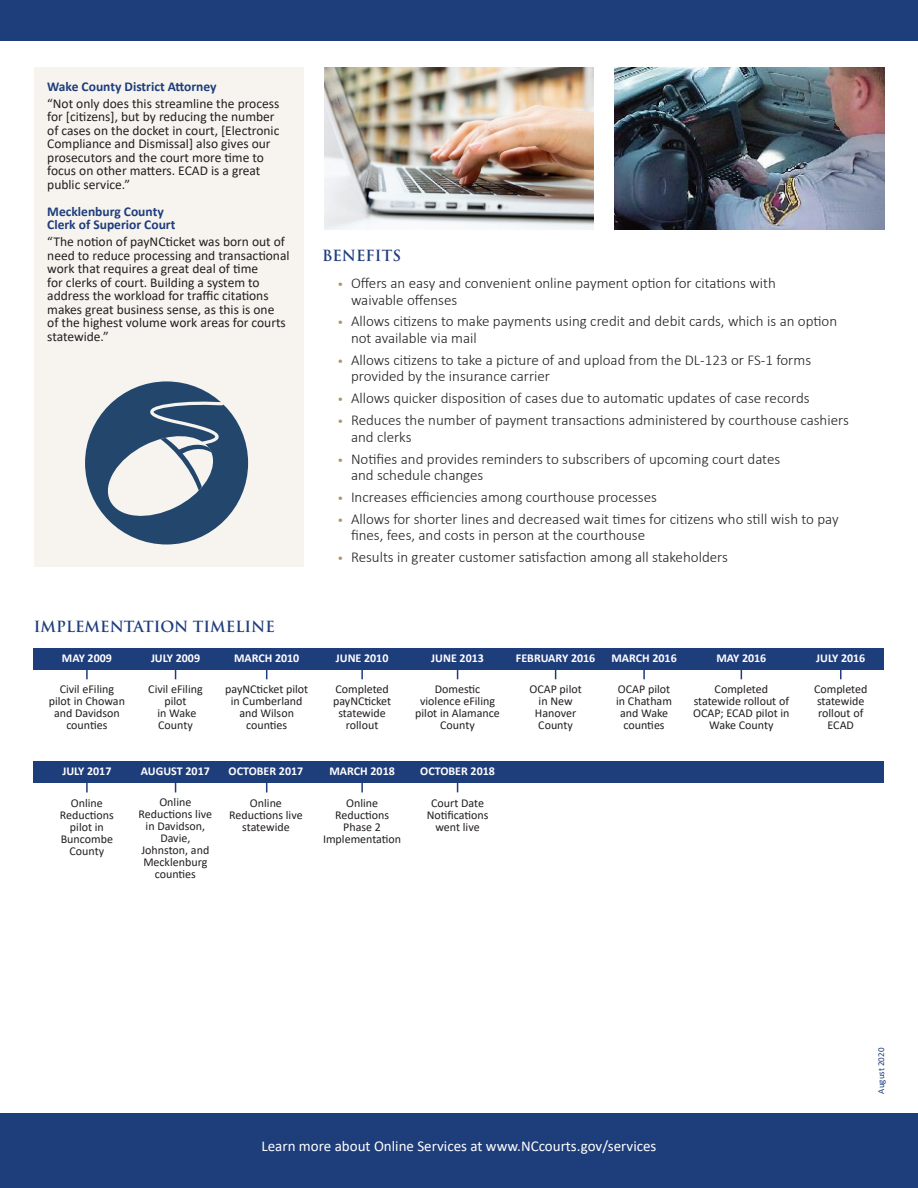
<style>
.page{position:relative;width:918px;height:1188px;background:#fff}
.page>*{position:absolute;margin:0;border:0;box-sizing:border-box;transform-origin:0 0}
.t1{font:300 93.15px "Frutiger LT Std";color:#231f20}
.t2{font:300 15px/16.5px "Calibri";color:#231f20}
.t3{font:15px "Calibri";color:#fff}
.t4{font:700 15px "Trajan Pro";color:#1e3d7b}
.t5{font:13.5px/13.5px "Calibri";color:#231f20}
.t6{font:700 13.5px/13.5px "Calibri";color:#1e3d7b}
.t7{font:12px/12px "Calibri";color:#231f20;text-align:center}
.t8{font:700 12px "Calibri";color:#fff}
.t9{font:9px "Calibri";color:#1e3d7b}
.s1{font-size:12px;color:#ae936c}
.s2{font-weight:700;font-size:101.25px;color:#143f6d}
</style>
<div class="page">
<svg style="left:86px;top:669px;width:2px;height:10px"></svg>
<svg style="left:361px;top:782px;width:2px;height:10px"></svg>
<div style="left:0;top:1114px;width:918px;height:74px;background:#1e3d7b"></div>
<div style="left:0;top:0;width:918px;height:40px;background:#1e3d7b"></div>
<div style="left:34px;top:648px;width:850px;height:21px;background:#1e3d7b"></div>
<div style="left:34px;top:761px;width:850px;height:21px;background:#1e3d7b"></div>
<svg style="left:361px;top:669px;width:2px;height:10px"></svg>
<svg style="left:643px;top:669px;width:2px;height:10px"></svg>
<svg style="left:840px;top:669px;width:2px;height:10px"></svg>
<svg style="left:86px;top:782px;width:2px;height:10px"></svg>
<img style="left:324px;top:68px;width:270px;height:162px">
<img style="left:614px;top:68px;width:270px;height:162px">
<svg style="left:34px;top:68px;width:270px;height:499px;fill:#f7f4f0"></svg>
<p class="t6" style="left:47px;top:80px;width:171px">Wake County District Attorney</p>
<p class="t5" style="left:47px;top:96px;width:234px">“Not only does this streamline the process for [citizens], but by reducing the number of cases on the docket in court, [Electronic Compliance and Dismissal] also gives our prosecutors and the court more time to focus on other matters. ECAD is a great public service.”</p>
<p class="t6" style="left:47px;top:204px;width:130px">Mecklenburg County<br>Clerk of Superior Court</p>
<p class="t5" style="left:47px;top:235px;width:244px">“The notion of payNCticket was born out of need to reduce processing and transactional work that requires a great deal of time<br>for clerks of court. Building a system to address the workload for traffic citations makes great business sense, as this is one<br>of the highest volume work areas for courts statewide.”</p>
<p class="t4" style="left:322px;top:246px;width:80px">BENEFITS</p>
<p class="t2" style="left:351px;top:275px;width:426px;text-indent:-13px"><span class="s1">•</span> Offers an easy and convenient online payment option for citations with waivable offenses</p>
<p class="t2" style="left:351px;top:313px;width:488px;text-indent:-14px"><span class="s1">•</span> Allows citizens to make payments using credit and debit cards, which is an option not available via mail</p>
<p class="t2" style="left:351px;top:351px;width:462px;text-indent:-14px"><span class="s1">•</span> Allows citizens to take a picture of and upload from the DL-123 or FS-1 forms provided by the insurance carrier</p>
<p class="t2" style="left:338px;top:390px;width:474px"><span class="s1">•</span> Allows quicker disposition of cases due to automatic updates of case records</p>
<p class="t2" style="left:351px;top:412px;width:499px;text-indent:-14px"><span class="s1">•</span> Reduces the number of payment transactions administered by courthouse cashiers and clerks</p>
<p class="t2" style="left:351px;top:450px;width:431px;text-indent:-14px"><span class="s1">•</span> Notifies and provides reminders to subscribers of upcoming court dates and schedule changes</p>
<p class="t2" style="left:338px;top:489px;width:321px"><span class="s1">•</span> Increases efficiencies among courthouse processes</p>
<p class="t2" style="left:351px;top:510px;width:489px;text-indent:-14px"><span class="s1">•</span> Allows for shorter lines and decreased wait times for citizens who still wish to pay fines, fees, and costs in person at the courthouse</p>
<p class="t2" style="left:338px;top:549px;width:392px"><span class="s1">•</span> Results in greater customer satisfaction among all stakeholders</p>
<h1 class="t1" style="left:258px;top:400px;width:503px">pay<span class="s2">NC</span>ticket</h1>
<p class="t4" style="left:34px;top:617px;width:243px">IMPLEMENTATION TIMELINE</p>
<p class="t8" style="left:62px;top:650px;width:52px">MAY 2009</p>
<p class="t7" style="left:49px;top:683px;width:78px">Civil eFiling pilot in Chowan and Davidson counties</p>
<p class="t8" style="left:62px;top:763px;width:51px">JULY 2017</p>
<p class="t7" style="left:60px;top:796px;width:55px">Online<br>Reductions pilot in<br>Buncombe<br>County</p>
<p class="t8" style="left:151px;top:650px;width:51px">JULY 2009</p>
<p class="t7" style="left:148px;top:683px;width:56px">Civil eFiling pilot<br>in Wake<br>County</p>
<p class="t8" style="left:141px;top:762px;width:70px">AUGUST 2017</p>
<p class="t7" style="left:139px;top:796px;width:75px">Online<br>Reductions live in Davidson,<br>Davie,<br>Johnston, and<br>Mecklenburg counties</p>
<p class="t8" style="left:234px;top:650px;width:67px">MARCH 2010</p>
<p class="t7" style="left:225px;top:683px;width:85px">payNCticket pilot in Cumberland and Wilson counties</p>
<p class="t8" style="left:229px;top:763px;width:76px">OCTOBER 2017</p>
<p class="t7" style="left:229px;top:796px;width:75px">Online<br>Reductions live statewide</p>
<p class="t8" style="left:336px;top:650px;width:54px">JUNE 2010</p>
<p class="t7" style="left:333px;top:683px;width:60px">Completed payNCticket statewide rollout</p>
<p class="t8" style="left:329px;top:763px;width:67px">MARCH 2018</p>
<p class="t7" style="left:323px;top:796px;width:80px">Online<br>Reductions<br>Phase 2<br>Implementation</p>
<p class="t8" style="left:431px;top:650px;width:54px">JUNE 2013</p>
<p class="t7" style="left:415px;top:683px;width:86px">Domestic violence eFiling pilot in Alamance<br>County</p>
<p class="t8" style="left:420px;top:763px;width:76px">OCTOBER 2018</p>
<p class="t7" style="left:427px;top:796px;width:63px">Court Date<br>Notifications went live</p>
<p class="t8" style="left:516px;top:650px;width:81px">FEBRUARY 2016</p>
<p class="t7" style="left:529px;top:683px;width:54px">OCAP pilot in New<br>Hanover<br>County</p>
<p class="t8" style="left:611px;top:650px;width:67px">MARCH 2016</p>
<p class="t7" style="left:616px;top:683px;width:57px">OCAP pilot in Chatham and Wake counties</p>
<p class="t8" style="left:716px;top:650px;width:52px">MAY 2016</p>
<p class="t7" style="left:693px;top:683px;width:98px">Completed statewide rollout of<br>OCAP; ECAD pilot in<br>Wake County</p>
<p class="t8" style="left:816px;top:650px;width:51px">JULY 2016</p>
<p class="t7" style="left:814px;top:683px;width:55px">Completed statewide rollout of<br>ECAD</p>
<p class="t3" style="left:262px;top:1136px;width:396px">Learn more about Online Services at www.NCcourts.gov/services</p>
<p class="t9" style="left:875px;top:1094px;width:47px;rotate:-90deg">August 2020</p>
</div>
